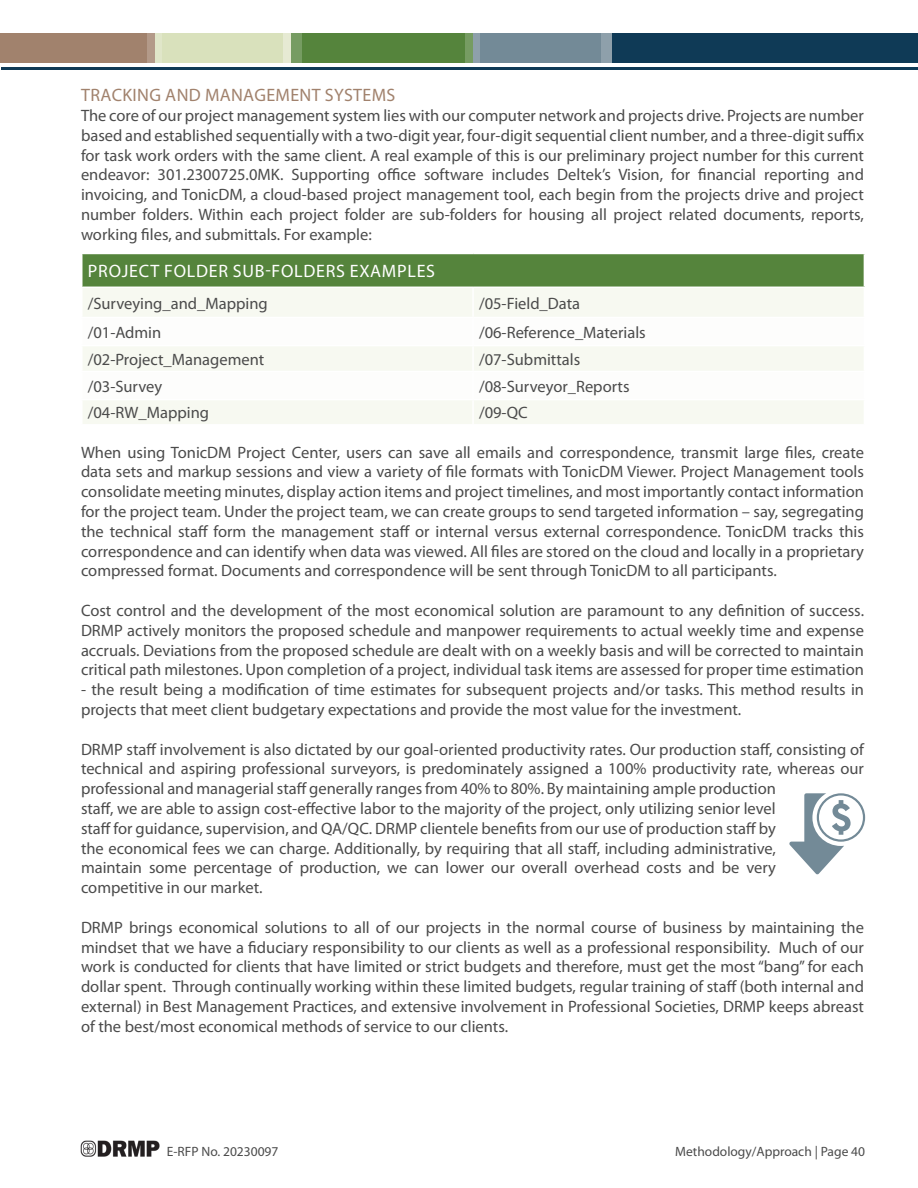
<style>
.page{position:relative;width:918px;height:1188px;background:#fff}
.page>*{position:absolute;margin:0;border:0;box-sizing:border-box;transform-origin:0 0}
.Table_Headers{font:18px "Myriad Pro";letter-spacing:.04em;color:#fff}
.Subhead_2{font:18px "Myriad Pro";letter-spacing:.02em;color:#a1826d}
.Body_Text{font:16.5px/19.8px "Myriad Pro";color:#4b4b4b;text-align:justify}
.t1{font:13.5px "Myriad Pro";color:#4b4b4b}
</style>
<div class="page">
<img style="left:80px;top:1140px;width:80px;height:17px">
<div style="left:0;top:34px;width:602px;height:29px;background:#a1826d"></div>
<div style="left:155px;top:34px;width:447px;height:29px;background:#d9e1bc"></div>
<svg style="left:148px;top:33px;width:14px;height:30px"></svg>
<div style="left:292px;top:34px;width:626px;height:29px;background:#55843c"></div>
<div style="left:473px;top:34px;width:445px;height:29px;background:#738a97"></div>
<svg style="left:601px;top:33px;width:19px;height:30px"></svg>
<svg style="left:466px;top:33px;width:14px;height:30px"></svg>
<div style="left:612px;top:34px;width:306px;height:29px;background:#0f3a56"></div>
<svg style="left:283px;top:33px;width:19px;height:30px"></svg>
<hr style="left:1px;top:67px;width:917px;height:3px;background:#0f3a56">
<div style="left:82px;top:253px;width:782px;height:34px;background:#55843c"></div>
<div style="left:83px;top:288px;width:780px;height:136px;background:#f7f9f1"></div>
<svg style="left:83px;top:318px;width:780px;height:81px"></svg>
<hr style="left:472px;top:288px;width:2px;height:29px;background:#fff">
<hr style="left:81px;top:317px;width:392px;height:1px;background:#fff">
<hr style="left:473px;top:317px;width:392px;height:1px;background:#fff">
<hr style="left:472px;top:318px;width:2px;height:27px;background:#fff">
<hr style="left:472px;top:346px;width:2px;height:25px;background:#fff">
<hr style="left:472px;top:372px;width:2px;height:27px;background:#fff">
<hr style="left:81px;top:399px;width:392px;height:1px;background:#fff">
<hr style="left:473px;top:399px;width:392px;height:1px;background:#fff">
<hr style="left:472px;top:400px;width:2px;height:24px;background:#fff">
<hr style="left:81px;top:345px;width:392px;height:1px;background:#fff">
<hr style="left:473px;top:345px;width:392px;height:1px;background:#fff">
<hr style="left:81px;top:371px;width:392px;height:1px;background:#fff">
<hr style="left:473px;top:371px;width:392px;height:1px;background:#fff">
<hr style="left:81px;top:253px;width:392px;height:1px;background:#fff">
<hr style="left:473px;top:253px;width:392px;height:1px;background:#fff">
<svg style="left:789px;top:793px;width:76px;height:81px"></svg>
<p class="Subhead_2" style="left:81px;top:84px;width:316px">TRACKING AND MANAGEMENT SYSTEMS</p>
<p class="Body_Text" style="left:81px;top:105px;width:785px">The core of our project management system lies with our computer network and projects drive. Projects are number based and established sequentially with a two-digit year, four-digit sequential client number, and a three-digit suffix for task work orders with the same client. A real example of this is our preliminary project number for this current endeavor: 301.2300725.0MK. Supporting office software includes Deltek’s Vision, for financial reporting and invoicing, and TonicDM, a cloud-based project management tool, each begin from the projects drive and project number folders. Within each project folder are sub-folders for housing all project related documents, reports, working files, and submittals. For example:</p>
<p class="Table_Headers" style="left:88px;top:260px;width:349px">PROJECT FOLDER SUB-FOLDERS EXAMPLES</p>
<p class="Body_Text" style="left:88px;top:293px;width:181px">/Surveying_and_Mapping</p>
<p class="Body_Text" style="left:479px;top:293px;width:103px">/05-Field_Data</p>
<p class="Body_Text" style="left:88px;top:322px;width:75px">/01-Admin</p>
<p class="Body_Text" style="left:479px;top:322px;width:168px">/06-Reference_Materials</p>
<p class="Body_Text" style="left:88px;top:349px;width:178px">/02-Project_Management</p>
<p class="Body_Text" style="left:479px;top:349px;width:103px">/07-Submittals</p>
<p class="Body_Text" style="left:88px;top:376px;width:76px">/03-Survey</p>
<p class="Body_Text" style="left:479px;top:376px;width:152px">/08-Surveyor_Reports</p>
<p class="Body_Text" style="left:88px;top:403px;width:123px">/04-RW_Mapping</p>
<p class="Body_Text" style="left:479px;top:403px;width:50px">/09-QC</p>
<p class="Body_Text" style="left:81px;top:442px;width:785px">When using TonicDM Project Center, users can save all emails and correspondence, transmit large files, create data sets and markup sessions and view a variety of file formats with TonicDM Viewer. Project Management tools consolidate meeting minutes, display action items and project timelines, and most importantly contact information for the project team. Under the project team, we can create groups to send targeted information – say, segregating the technical staff form the management staff or internal versus external correspondence. TonicDM tracks this correspondence and can identify when data was viewed. All files are stored on the cloud and locally in a proprietary compressed format. Documents and correspondence will be sent through TonicDM to all participants.</p>
<p class="Body_Text" style="left:81px;top:600px;width:785px">Cost control and the development of the most economical solution are paramount to any definition of success.<br>DRMP actively monitors the proposed schedule and manpower requirements to actual weekly time and expense accruals. Deviations from the proposed schedule are dealt with on a weekly basis and will be corrected to maintain critical path milestones. Upon completion of a project, individual task items are assessed for proper time estimation</p>
<p class="Body_Text" style="left:81px;top:680px;width:785px">- the result being a modification of time estimates for subsequent projects and/or tasks. This method results in projects that meet client budgetary expectations and provide the most value for the investment.</p>
<p class="Body_Text" style="left:81px;top:739px;width:785px;text-align:left">DRMP staff involvement is also dictated by our goal-oriented productivity rates. Our production staff, consisting of technical and aspiring professional surveyors, is predominately assigned a 100% productivity rate, whereas our professional and managerial staff generally ranges from 40% to 80%. By maintaining ample production<br>staff, we are able to assign cost-effective labor to the majority of the project, only utilizing senior level<br>staff for guidance, supervision, and QA/QC. DRMP clientele benefits from our use of production staff by<br>the economical fees we can charge. Additionally, by requiring that all staff, including administrative,<br>maintain some percentage of production, we can lower our overall overhead costs and be very<br>competitive in our market.</p>
<p class="Body_Text" style="left:81px;top:917px;width:785px">DRMP brings economical solutions to all of our projects in the normal course of business by maintaining the mindset that we have a fiduciary responsibility to our clients as well as a professional responsibility. Much of our work is conducted for clients that have limited or strict budgets and therefore, must get the most “bang” for each dollar spent. Through continually working within these limited budgets, regular training of staff (both internal and external) in Best Management Practices, and extensive involvement in Professional Societies, DRMP keeps abreast of the best/most economical methods of service to our clients.</p>
<p class="t1" style="left:167px;top:1143px;width:113px">E-RFP No. 20230097</p>
<p class="t1" style="left:675px;top:1143px;width:191px">Methodology/Approach | Page 40</p>
</div>
